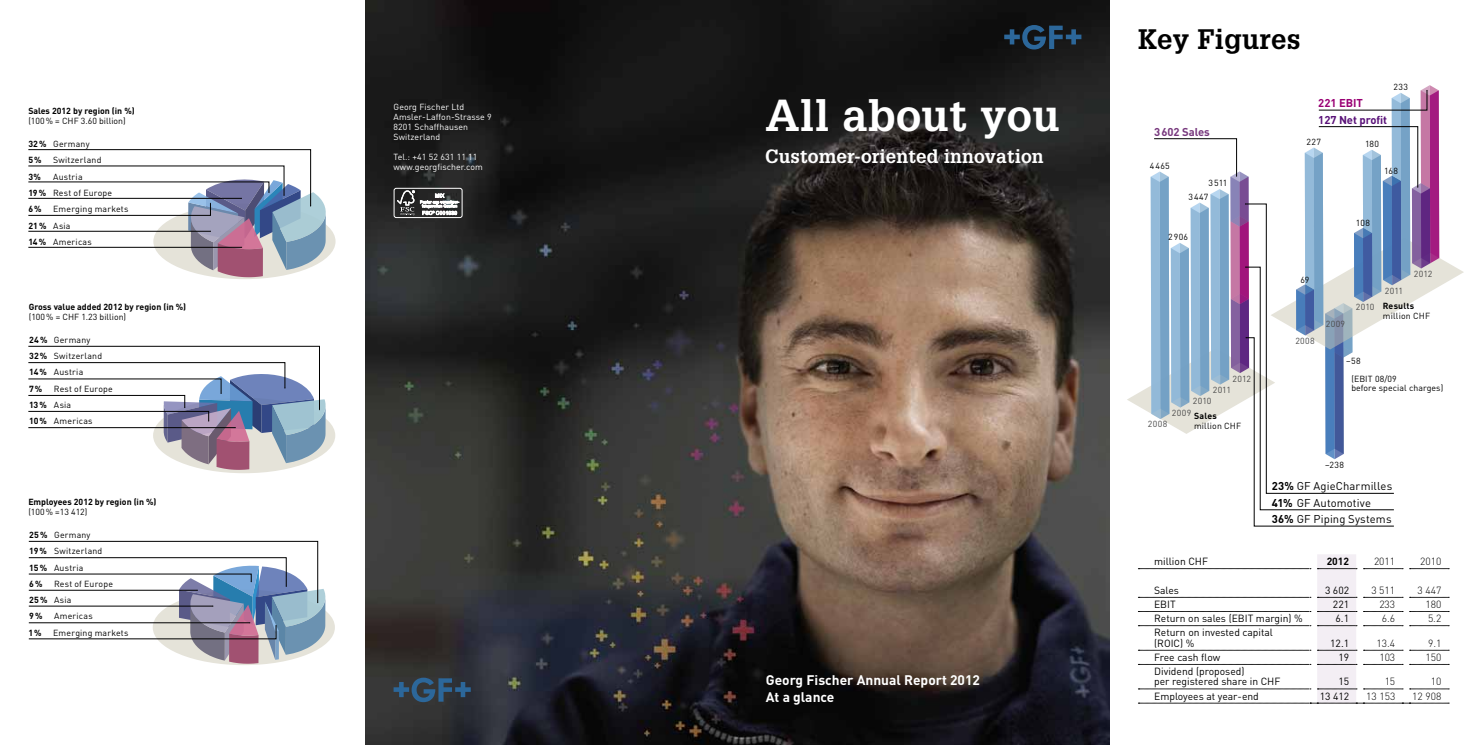
<style>
.page{position:relative;width:1475px;height:745px;background:#fff}
.page>*{position:absolute;margin:0;border:0;box-sizing:border-box;transform-origin:0 0}
.t1{font:700 43.75px "Glypha LT Std";letter-spacing:.01em;color:#fff}
.t2{font:700 27.5px "Glypha LT Std";letter-spacing:.01em;color:#000}
.t3{font:700 18.75px "Glypha LT Std";letter-spacing:.005em;color:#fff}
.t4{font:700 13.75px/16.2px "DIN";color:#fff}
.t5{font:11.25px/16.2px "DIN";letter-spacing:.01em;color:#000}
.t6{font:700 11.25px "DIN";letter-spacing:-.005em;color:#591178}
.t7{font:700 11.25px "DIN";letter-spacing:-.005em;color:#77387d}
.t8{font:700 11.25px "DIN";letter-spacing:-.005em;color:#990074}
.t9{font:10.25px/10.2px "DIN";color:#000}
.t10{font:300 10.25px "DIN";color:#000}
.t11{font:700 10.25px "DIN";color:#000}
.t12{font:8.75px/16.2px "DIN";letter-spacing:.02em;color:#000}
.t13{font:8.75px/10px "DIN";letter-spacing:.01em;color:#fff}
.t14{font:700 8.75px "DIN";color:#000}
.t15{font:8.75px "DIN";color:#000}
.t16{font:8.75px "DIN";letter-spacing:.04em;color:#484848}
.t17{font:700 8.75px "DIN";letter-spacing:.02em;color:#000}
.s1{font-weight:700}
</style>
<div class="page">
<div style="left:153px;top:203px;width:182px;height:76px;background:#e5e3d9;border-radius:50%"></div>
<svg style="left:28px;top:149px;width:298px;height:128px"></svg>
<svg style="left:153px;top:397px;width:182px;height:76px"></svg>
<svg style="left:28px;top:346px;width:297px;height:123px"></svg>
<svg style="left:29px;top:540px;width:296px;height:123px"></svg>
<svg style="left:1138px;top:554px;width:310px;height:149px"></svg>
<svg style="left:1127px;top:85px;width:336px;height:441px"></svg>
<img style="left:365px;top:0;width:744px;height:744px">
<div style="left:393px;top:188px;width:69px;height:30px;border:1px solid #fff;border-radius:2px"></div>
<svg style="left:397px;top:190px;width:17px;height:25px"></svg>
<svg style="left:420px;top:193px;width:39px;height:22px"></svg>
<svg style="left:393px;top:677px;width:77px;height:24px"></svg>
<svg style="left:1004px;top:25px;width:77px;height:24px"></svg>
<p class="t14" style="left:28px;top:105px;width:108px">Sales 2012 by region (in %)</p>
<p class="t15" style="left:28px;top:116px;width:99px">(100 % = CHF 3.60 billion)</p>
<p class="t12" style="left:28px;top:135px;width:63px"><span class="s1">32%</span> Germany<br><span class="s1">5%</span></p>
<p class="t12" style="left:53px;top:152px;width:50px">Switzerland</p>
<p class="t14" style="left:28px;top:170px;width:14px">3%</p>
<p class="t12" style="left:28px;top:168px;width:85px;text-indent:25px">Austria<br><span class="s1">19%</span> Rest of Europe<br><span class="s1">6%</span></p>
<p class="t12" style="left:28px;top:201px;width:102px;text-indent:25px">Emerging markets<br><span class="s1">21%</span> Asia<br><span class="s1">14%</span> Americas</p>
<p class="t14" style="left:29px;top:301px;width:159px">Gross value added 2012 by region (in %)</p>
<p class="t15" style="left:29px;top:311px;width:99px">(100 % = CHF 1.23 billion)</p>
<p class="t12" style="left:29px;top:331px;width:75px"><span class="s1">24%</span> Germany<br><span class="s1">32%</span> Switzerland<br><span class="s1">14%</span> Austria<br><span class="s1">7%</span></p>
<p class="t12" style="left:29px;top:380px;width:85px;text-indent:25px">Rest of Europe<br><span class="s1">13%</span> Asia<br><span class="s1">10%</span> Americas</p>
<p class="t14" style="left:28px;top:496px;width:130px">Employees 2012 by region (in %)</p>
<p class="t12" style="left:28px;top:503px;width:61px">(100 % =13 412)</p>
<p class="t12" style="left:29px;top:526px;width:75px"><span class="s1">25%</span> Germany<br><span class="s1">19%</span> Switzerland<br><span class="s1">15%</span> Austria<br><span class="s1">6%</span></p>
<p class="t12" style="left:29px;top:575px;width:85px;text-indent:25px">Rest of Europe<br><span class="s1">25%</span> Asia<br><span class="s1">9%</span></p>
<p class="t12" style="left:54px;top:607px;width:40px">Americas</p>
<p class="t14" style="left:28px;top:626px;width:15px">1%</p>
<p class="t12" style="left:53px;top:624px;width:77px">Emerging markets</p>
<p class="t13" style="left:393px;top:102px;width:100px">Georg Fischer Ltd<br>Amsler-Laffon-Strasse 9<br>8201 Schaffhausen<br>Switzerland</p>
<p class="t13" style="left:393px;top:152px;width:91px">Tel.: +41 52 631 11 11 www.georgfischer.com</p>
<h1 class="t1" style="left:765px;top:88px;width:296px">All about you</h1>
<h3 class="t3" style="left:765px;top:145px;width:280px">Customer-oriented innovation</h3>
<h3 class="t4" style="left:765px;top:671px;width:216px">Georg Fischer Annual Report 2012<br>At a glance</h3>
<h2 class="t2" style="left:1137px;top:22px;width:164px">Key Figures</h2>
<p class="t7" style="left:1153px;top:124px;width:57px">3602 Sales</p>
<p class="t8" style="left:1317px;top:96px;width:46px">221 EBIT</p>
<p class="t12" style="left:1393px;top:78px;width:16px">233</p>
<p class="t6" style="left:1317px;top:112px;width:70px">127 Net profit</p>
<p class="t12" style="left:1149px;top:157px;width:22px">4 465</p>
<p class="t12" style="left:1208px;top:175px;width:20px">3 511</p>
<p class="t12" style="left:1188px;top:188px;width:21px">3 447</p>
<p class="t12" style="left:1167px;top:228px;width:22px">2 906</p>
<p class="t16" style="left:1232px;top:373px;width:20px">2012</p>
<p class="t16" style="left:1212px;top:384px;width:20px">2011</p>
<p class="t16" style="left:1192px;top:395px;width:20px">2010</p>
<p class="t16" style="left:1171px;top:407px;width:21px">2009</p>
<p class="t14" style="left:1193px;top:410px;width:24px">Sales</p>
<p class="t16" style="left:1147px;top:418px;width:21px">2008</p>
<p class="t12" style="left:1193px;top:417px;width:49px">million CHF</p>
<p class="t12" style="left:1306px;top:134px;width:16px">227</p>
<p class="t12" style="left:1364px;top:135px;width:15px">180</p>
<p class="t12" style="left:1383px;top:162px;width:15px">168</p>
<p class="t12" style="left:1355px;top:214px;width:15px">108</p>
<p class="t12" style="left:1300px;top:271px;width:11px">69</p>
<p class="t16" style="left:1295px;top:335px;width:21px">2008</p>
<p class="t16" style="left:1325px;top:318px;width:21px">2009</p>
<p class="t16" style="left:1355px;top:301px;width:20px">2010</p>
<p class="t16" style="left:1384px;top:285px;width:20px">2011</p>
<p class="t16" style="left:1413px;top:268px;width:20px">2012</p>
<p class="t17" style="left:1382px;top:300px;width:33px">Results</p>
<p class="t12" style="left:1382px;top:307px;width:49px">million CHF</p>
<p class="t12" style="left:1345px;top:352px;width:16px">–58</p>
<p class="t12" style="left:1350px;top:374px;width:93px;line-height:8.8px">(EBIT 08/09<br>before special charges)</p>
<p class="t12" style="left:1324px;top:456px;width:21px">–238</p>
<p class="t5" style="left:1271px;top:477px;width:122px"><span class="s1">23%</span> GF AgieCharmilles<br><span class="s1">41%</span> GF Automotive<br><span class="s1">36%</span> GF Piping Systems</p>
<p class="t9" style="left:1153px;top:555px;width:55px">million CHF</p>
<p class="t11" style="left:1326px;top:554px;width:24px">2012</p>
<p class="t10" style="left:1373px;top:554px;width:23px">2011</p>
<p class="t10" style="left:1419px;top:554px;width:23px">2010</p>
<p class="t9" style="left:1153px;top:584px;width:26px">Sales</p>
<p class="t9" style="left:1324px;top:584px;width:26px">3 602</p>
<p class="t10" style="left:1370px;top:583px;width:25px">3 511</p>
<p class="t10" style="left:1417px;top:583px;width:25px">3 447</p>
<p class="t9" style="left:1153px;top:598px;width:23px">EBIT</p>
<p class="t9" style="left:1332px;top:598px;width:18px">221</p>
<p class="t10" style="left:1378px;top:597px;width:17px">233</p>
<p class="t10" style="left:1424px;top:597px;width:17px">180</p>
<p class="t9" style="left:1153px;top:612px;width:150px">Return on sales (EBIT margin) %</p>
<p class="t9" style="left:1335px;top:612px;width:15px">6.1</p>
<p class="t10" style="left:1381px;top:611px;width:15px">6.6</p>
<p class="t10" style="left:1427px;top:611px;width:15px">5.2</p>
<p class="t9" style="left:1153px;top:627px;width:120px">Return on invested capital (ROIC) %</p>
<p class="t9" style="left:1329px;top:637px;width:20px">12.1</p>
<p class="t10" style="left:1376px;top:636px;width:20px">13.4</p>
<p class="t10" style="left:1427px;top:636px;width:15px">9.1</p>
<p class="t9" style="left:1153px;top:651px;width:68px">Free cash flow</p>
<p class="t9" style="left:1338px;top:651px;width:12px">19</p>
<p class="t10" style="left:1378px;top:650px;width:17px">103</p>
<p class="t10" style="left:1425px;top:650px;width:17px">150</p>
<p class="t9" style="left:1153px;top:665px;width:128px">Dividend (proposed)<br>per registered share in CHF</p>
<p class="t9" style="left:1338px;top:676px;width:12px">15</p>
<p class="t10" style="left:1384px;top:675px;width:12px">15</p>
<p class="t10" style="left:1430px;top:675px;width:12px">10</p>
<p class="t9" style="left:1153px;top:690px;width:106px">Employees at year-end</p>
<p class="t9" style="left:1319px;top:690px;width:31px">13 412</p>
<p class="t10" style="left:1365px;top:689px;width:31px">13 153</p>
<p class="t10" style="left:1411px;top:689px;width:31px">12 908</p>
</div>
